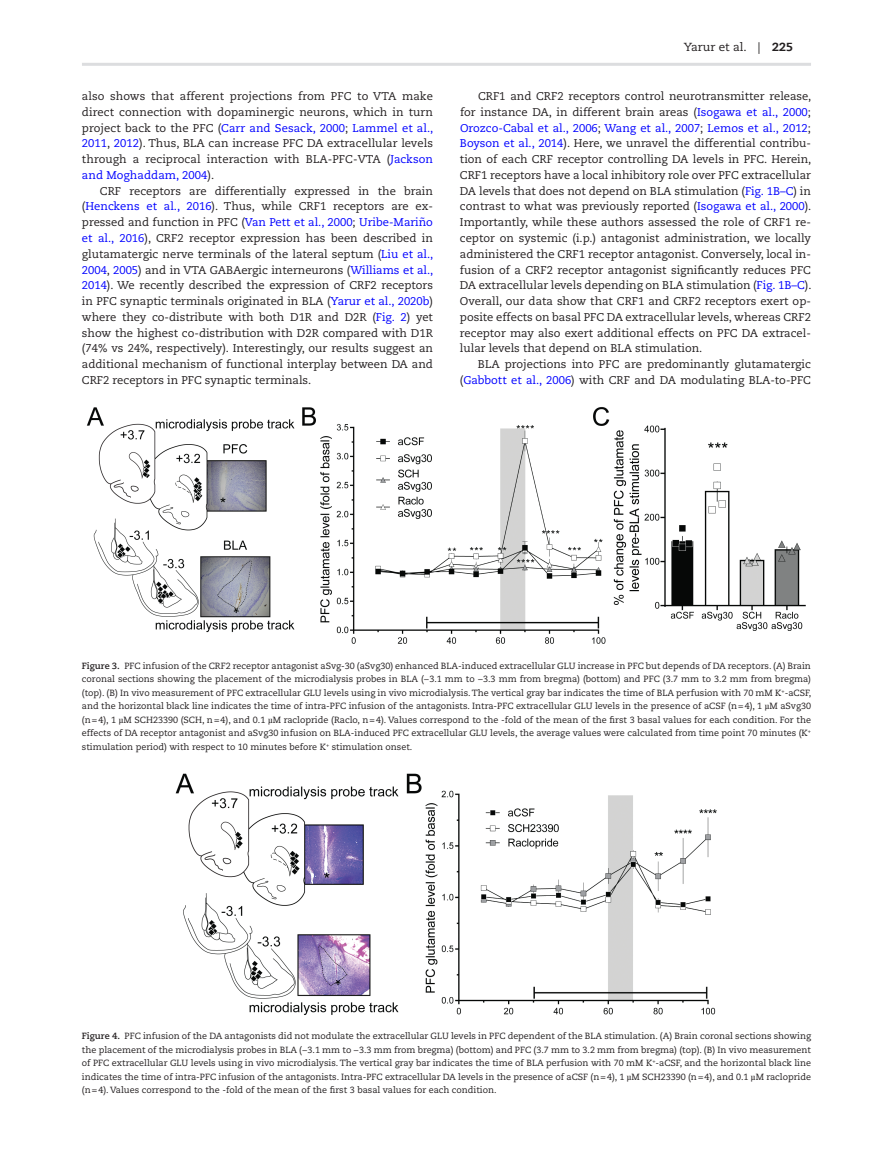
<style>
.page{position:relative;width:893px;height:1174px;background:#fff}
.page>*{position:absolute;margin:0;border:0;box-sizing:border-box;transform-origin:0 0}
.t1{font:11.7px "Caecilia LT Std";color:#231f20}
.t2{font:11.25px/15.8px "Caecilia LT Std";color:#231f20;text-align:justify}
.t3{font:9px/13.5px "Caecilia LT Std";color:#231f20;text-align:justify}
.s1{color:#00f}
.s2{font-weight:800}
.s3{font-weight:700}
.s4{font-family:"Gandhari Unicode"}
</style>
<div class="page">
<hr style="left:82px;top:63px;width:729px;height:3px;background:#dcdddf">
<img style="left:86px;top:407px;width:720px;height:237px">
<img style="left:176px;top:773px;width:541px;height:242px">
<p class="t2" style="left:82px;top:89px;width:353px">also shows that afferent projections from PFC to VTA make direct connection with dopaminergic neurons, which in turn project back to the PFC (<span class="s1">Carr and Sesack, 2000</span>; <span class="s1">Lammel et al., 2011</span>, <span class="s1">2012</span>). Thus, BLA can increase PFC DA extracellular levels through a reciprocal interaction with BLA-PFC-VTA (<span class="s1">Jackson and Moghaddam, 2004</span>).</p>
<p class="t2" style="left:82px;top:183px;width:353px;text-align:left;text-indent:18px">CRF receptors are differentially expressed in the brain (<span class="s1">Henckens et al., 2016</span>). Thus, while CRF1 receptors are ex&shy;pressed and function in PFC (<span class="s1">Van Pett et al., 2000</span>; <span class="s1">Uribe-Mariño et al., 2016</span>), CRF2 receptor expression has been described in glutamatergic nerve terminals of the lateral septum (<span class="s1">Liu et al., 2004</span>, <span class="s1">2005</span>) and in VTA GABAergic interneurons (<span class="s1">Williams et al., 2014</span>). We recently described the expression of CRF2 receptors in PFC synaptic terminals originated in BLA (<span class="s1">Yarur et al., 2020b</span>) where they co-distribute with both D1R and D2R (<span class="s1">Fig. 2</span>) yet show the highest co-distribution with D2R compared with D1R (74% vs 24%, respectively). Interestingly, our results suggest an additional mechanism of functional interplay between DA and CRF2 receptors in PFC synaptic terminals.</p>
<p class="t1" style="left:684px;top:40px;width:111px">Yarur et al. | <span class="s2">225</span></p>
<p class="t2" style="left:460px;top:89px;width:353px;text-indent:18px">CRF1 and CRF2 receptors control neurotransmitter release, for instance DA, in different brain areas (<span class="s1">Isogawa et al., 2000</span>; <span class="s1">Orozco-Cabal et al., 2006</span>; <span class="s1">Wang et al., 2007</span>; <span class="s1">Lemos et al., 2012</span>; <span class="s1">Boyson et al., 2014</span>). Here, we unravel the differential contribu&shy;tion of each CRF receptor controlling DA levels in PFC. Herein, CRF1 receptors have a local inhibitory role over PFC extracellular DA levels that does not depend on BLA stimulation (<span class="s1">Fig. 1B–C</span>) in contrast to what was previously reported (<span class="s1">Isogawa et al., 2000</span>).<br>Importantly, while these authors assessed the role of CRF1 re&shy;ceptor on systemic (i.p.) antagonist administration, we locally administered the CRF1 receptor antagonist. Conversely, local in&shy;fusion of a CRF2 receptor antagonist significantly reduces PFC DA extracellular levels depending on BLA stimulation (<span class="s1">Fig. 1B–C</span>).<br>Overall, our data show that CRF1 and CRF2 receptors exert op&shy;posite effects on basal PFC DA extracellular levels, whereas CRF2 receptor may also exert additional effects on PFC DA extracel&shy;lular levels that depend on BLA stimulation.</p>
<p class="t2" style="left:460px;top:356px;width:353px;text-align:right">BLA projections into PFC are predominantly glutamatergic (<span class="s1">Gabbott et al., 2006</span>) with CRF and DA modulating BLA-to-PFC</p>
<p class="t3" style="left:82px;top:659px;width:731px"><span class="s3">Figure 3.</span> PFC infusion of the CRF2 receptor antagonist aSvg-30 (aSvg30) enhanced BLA-induced extracellular GLU increase in PFC but depends of DA receptors. (A) Brain coronal sections showing the placement of the microdialysis probes in BLA (−3.1 mm to −3.3 mm from bregma) (bottom) and PFC (3.7 mm to 3.2 mm from bregma) (top). (B) In vivo measurement of PFC extracellular GLU levels using in vivo microdialysis. The vertical gray bar indicates the time of BLA perfusion with 70 mM K<sup>+</sup>-aCSF, and the horizontal black line indicates the time of intra-PFC infusion of the antagonists. Intra-PFC extracellular GLU levels in the presence of aCSF (n=4), 1 <span class="s4">µ</span>M aSvg30 (n=4), 1 <span class="s4">µ</span>M SCH23390 (SCH, n=4), and 0.1 <span class="s4">µ</span>M raclopride (Raclo, n=4). Values correspond to the -fold of the mean of the first 3 basal values for each condition. For the effects of DA receptor antagonist and aSvg30 infusion on BLA-induced PFC extracellular GLU levels, the average values were calculated from time point 70 minutes (K<sup>+ </sup>stimulation period) with respect to 10 minutes before K<sup>+</sup> stimulation onset.</p>
<p class="t3" style="left:82px;top:1029px;width:731px"><span class="s3">Figure 4.</span> PFC infusion of the DA antagonists did not modulate the extracellular GLU levels in PFC dependent of the BLA stimulation. (A) Brain coronal sections showing the placement of the microdialysis probes in BLA (−3.1 mm to −3.3 mm from bregma) (bottom) and PFC (3.7 mm to 3.2 mm from bregma) (top). (B) In vivo measurement of PFC extracellular GLU levels using in vivo microdialysis. The vertical gray bar indicates the time of BLA perfusion with 70 mM K<sup>+</sup>-aCSF, and the horizontal black line indicates the time of intra-PFC infusion of the antagonists. Intra-PFC extracellular DA levels in the presence of aCSF (n=4), 1 <span class="s4">µ</span>M SCH23390 (n=4), and 0.1 <span class="s4">µ</span>M raclopride (n=4). Values correspond to the -fold of the mean of the first 3 basal values for each condition.</p>
</div>
